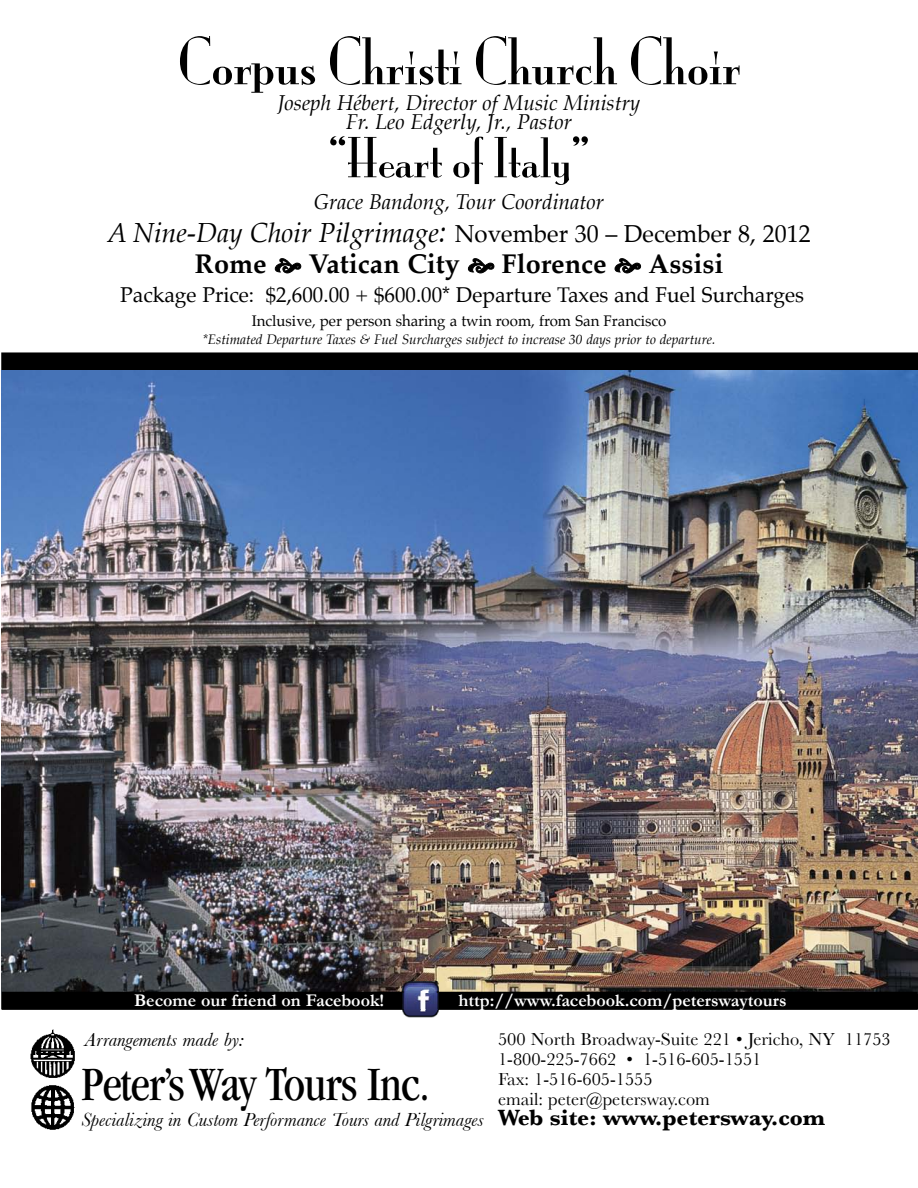
<style>
.page{position:relative;width:918px;height:1188px;background:#fff}
.page>*{position:absolute;margin:0;border:0;box-sizing:border-box;transform-origin:0 0}
.t1{font:60px "Mona Lisa Solid ITCTT";color:#000}
.t2{font:51px "Mona Lisa Solid ITCTT";color:#000}
.t3{font:condensed 49.5px "Garamond";letter-spacing:-.02em;color:#000}
.t4{font:700 27px "Palatino";color:#000}
.t5{font:24px "Palatino";color:#000}
.t6{font:700 23.1px "Baskerville";color:#000}
.t7{font:italic 21px/19.5px "Palatino";color:#000;text-align:center}
.t8{font:21px "Palatino";color:#000}
.t9{font:italic 19.8px "Baskerville";color:#000}
.t10{font:18.15px/19.8px "Baskerville";color:#000}
.t11{font:700 18px "Garamond";color:#fff}
.t12{font:15px "Palatino";color:#000}
.t13{font:italic 13.5px "Palatino";color:#000}
.s1{font-style:italic;font-size:27px}
.s2{font-style:italic;font-size:30px}
</style>
<div class="page">
<img style="left:30px;top:1029px;width:45px;height:49px">
<img style="left:31px;top:1085px;width:44px;height:45px">
<div style="left:1px;top:352px;width:917px;height:18px;background:#000"></div>
<img style="left:2px;top:370px;width:916px;height:622px">
<div style="left:2px;top:992px;width:916px;height:18px;background:#000"></div>
<img style="left:402px;top:981px;width:37px;height:37px">
<img style="left:402px;top:992px;width:37px;height:1px">
<h1 class="t1" style="left:178px;top:27px;width:564px">Corpus Christi Church Choir</h1>
<p class="t7" style="left:278px;top:94px;width:364px">Joseph Hébert, Director of Music Ministry<br>Fr. Leo Edgerly, Jr., Pastor</p>
<h2 class="t2" style="left:329px;top:129px;width:262px">“Heart of Italy”</h2>
<p class="t7" style="left:314px;top:193px;width:292px">Grace Bandong, Tour Coordinator</p>
<h3 class="t5" style="left:107px;top:222px;width:705px"><span class="s1">A Nine-Day Choir Pilgrimage</span><span class="s2">:</span> November 30 – December 8, 2012</h3>
<h3 class="t4" style="left:195px;top:251px;width:74px">Rome</h3>
<h3 class="t4" style="left:308px;top:251px;width:153px">Vatican City</h3>
<h3 class="t4" style="left:502px;top:251px;width:107px">Florence</h3>
<h3 class="t4" style="left:649px;top:251px;width:76px">Assisi</h3>
<p class="t8" style="left:120px;top:284px;width:685px">Package Price: $2,600.00 + $600.00* Departure Taxes and Fuel Surcharges</p>
<p class="t12" style="left:252px;top:313px;width:416px">Inclusive, per person sharing a twin room, from San Francisco</p>
<p class="t13" style="left:203px;top:333px;width:514px">*Estimated Departure Taxes &amp; Fuel Surcharges subject to increase 30 days prior to departure.</p>
<p class="t11" style="left:134px;top:990px;width:252px">Become our friend on Facebook!</p>
<p class="t11" style="left:459px;top:990px;width:330px">http://www.facebook.com/peterswaytours</p>
<p class="t9" style="left:85px;top:1029px;width:160px">Arrangements made by:</p>
<h3 class="t3" style="left:82px;top:1065px;width:350px">Peter’sWay Tours Inc.</h3>
<p class="t9" style="left:81px;top:1109px;width:404px">Specializing in Custom Performance Tours and Pilgrimages</p>
<p class="t10" style="left:498px;top:1030px;width:394px">500 North Broadway-Suite 221 • Jericho, NY 11753<br>1-800-225-7662 • 1-516-605-1551<br>Fax: 1-516-605-1555<br>email: peter@petersway.com</p>
<p class="t6" style="left:498px;top:1104px;width:328px">Web site: www.petersway.com</p>
</div>
